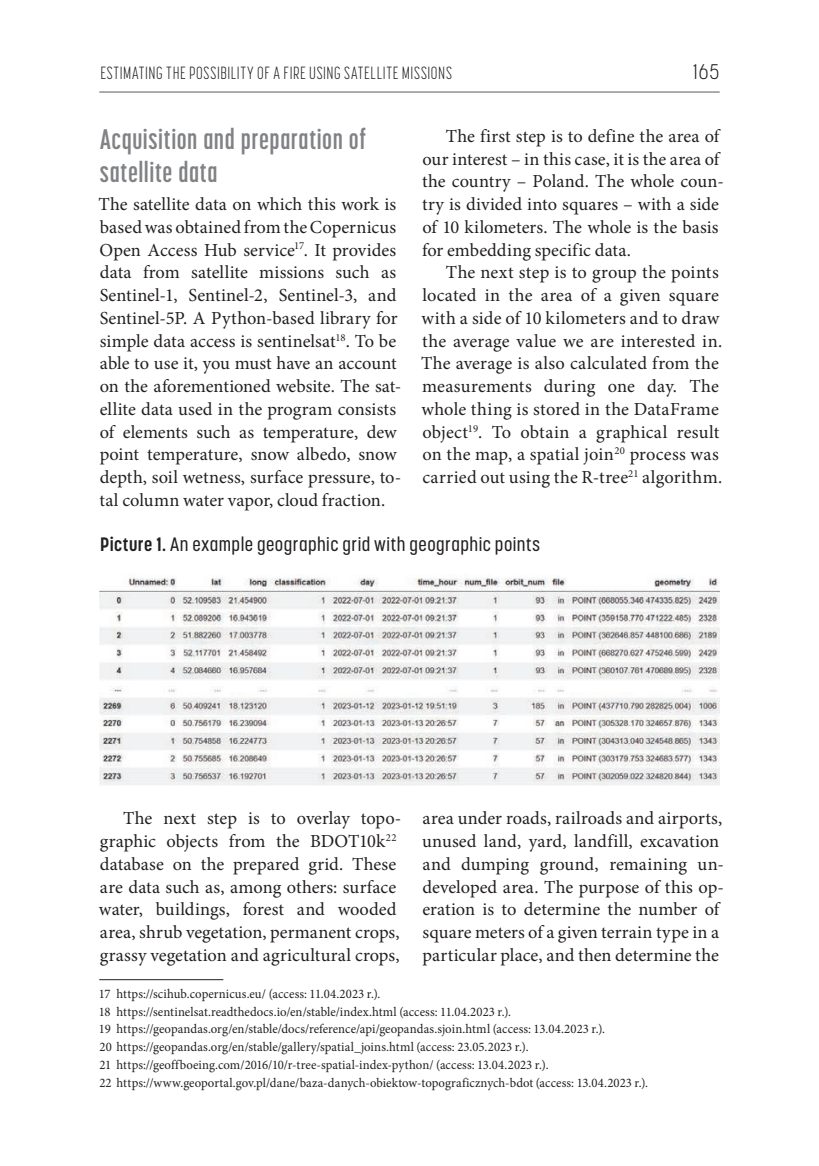
<style>
.page{position:relative;width:819px;height:1166px;background:#fff}
.page>*{position:absolute;margin:0;border:0;box-sizing:border-box;transform-origin:0 0}
.t1{font:700 28px/33.2px "Korolev Compressed";letter-spacing:.025em;color:#808285}
.t2{font:300 21px "Korolev Condensed";color:#231f20}
.t3{font:500 19.25px "Korolev Condensed";letter-spacing:.025em;color:#231f20}
.t4{font:18.38px/22.8px "Minion Pro";letter-spacing:.005em;color:#231f20}
.t5{font:300 17.5px "Korolev Compressed";letter-spacing:.04em;color:#231f20}
.t6{font:13.12px/17.7px "Minion Pro";letter-spacing:.005em;color:#231f20}
.s1{font-weight:700}
</style>
<div class="page">
<hr style="left:99px;top:91px;width:620px;height:2px;background:#808285">
<hr style="left:99px;top:979px;width:124px;height:1px;background:#231f20">
<img style="left:99px;top:577px;width:620px;height:208px">
<p class="t5" style="left:100px;top:63px;width:353px">ESTIMATING THE POSSIBILITY OF A FIRE USING SATELLITE MISSIONS</p>
<p class="t2" style="left:693px;top:59px;width:28px">165</p>
<h1 class="t1" style="left:100px;top:122px;width:268px">Acquisition and preparation of satellite data</h1>
<p class="t4" style="left:98px;top:193px;width:304px">The satellite data on which this work is based was obtained from the Copernicus Open Access Hub service<sup>17</sup>. It provides data from satellite missions such as Sentinel-1, Sentinel-2, Sentinel-3, and Sentinel-5P. A Python-based library for simple data access is sentinelsat<sup>18</sup>. To be able to use it, you must have an account on the aforementioned website. The sat&shy;ellite data used in the program consists of elements such as temperature, dew point temperature, snow albedo, snow depth, soil wetness, surface pressure, to&shy;tal column water vapor, cloud fraction.</p>
<p class="t4" style="left:422px;top:125px;width:303px;text-indent:24px">The first step is to define the area of our interest – in this case, it is the area of the country – Poland. The whole coun&shy;try is divided into squares – with a side of 10 kilometers. The whole is the basis for embedding specific data.</p>
<p class="t4" style="left:421px;top:261px;width:303px;text-indent:25px">The next step is to group the points located in the area of a given square with a side of 10 kilometers and to draw the average value we are interested in.<br>The average is also calculated from the measurements during one day. The whole thing is stored in the DataFrame object<sup>19</sup>. To obtain a graphical result on the map, a spatial join<sup>20</sup> process was carried out using the R-tree<sup>21</sup> algorithm.</p>
<p class="t3" style="left:100px;top:533px;width:441px"><span class="s1">Picture 1.</span> An example geographic grid with geographic points</p>
<p class="t4" style="left:99px;top:807px;width:304px;text-indent:24px">The next step is to overlay topo&shy;graphic objects from the BDOT10k<sup>22 </sup>database on the prepared grid. These are data such as, among others: surface water, buildings, forest and wooded area, shrub vegetation, permanent crops, grassy vegetation and agricultural crops,</p>
<p class="t4" style="left:422px;top:807px;width:303px">area under roads, railroads and airports, unused land, yard, landfill, excavation and dumping ground, remaining un&shy;developed area. The purpose of this op&shy;eration is to determine the number of square meters of a given terrain type in a particular place, and then determine the</p>
<p class="t6" style="left:99px;top:985px;width:551px">17 https://scihub.copernicus.eu/ (access: 11.04.2023 r.).<br>18 https://sentinelsat.readthedocs.io/en/stable/index.html (access: 11.04.2023 r.).<br>19 https://geopandas.org/en/stable/docs/reference/api/geopandas.sjoin.html (access: 13.04.2023 r.).<br>20 https://geopandas.org/en/stable/gallery/spatial_joins.html (access: 23.05.2023 r.).<br>21 https://geoffboeing.com/2016/10/r-tree-spatial-index-python/ (access: 13.04.2023 r.).<br>22 https://www.geoportal.gov.pl/dane/baza-danych-obiektow-topograficznych-bdot (access: 13.04.2023 r.).</p>
</div>
